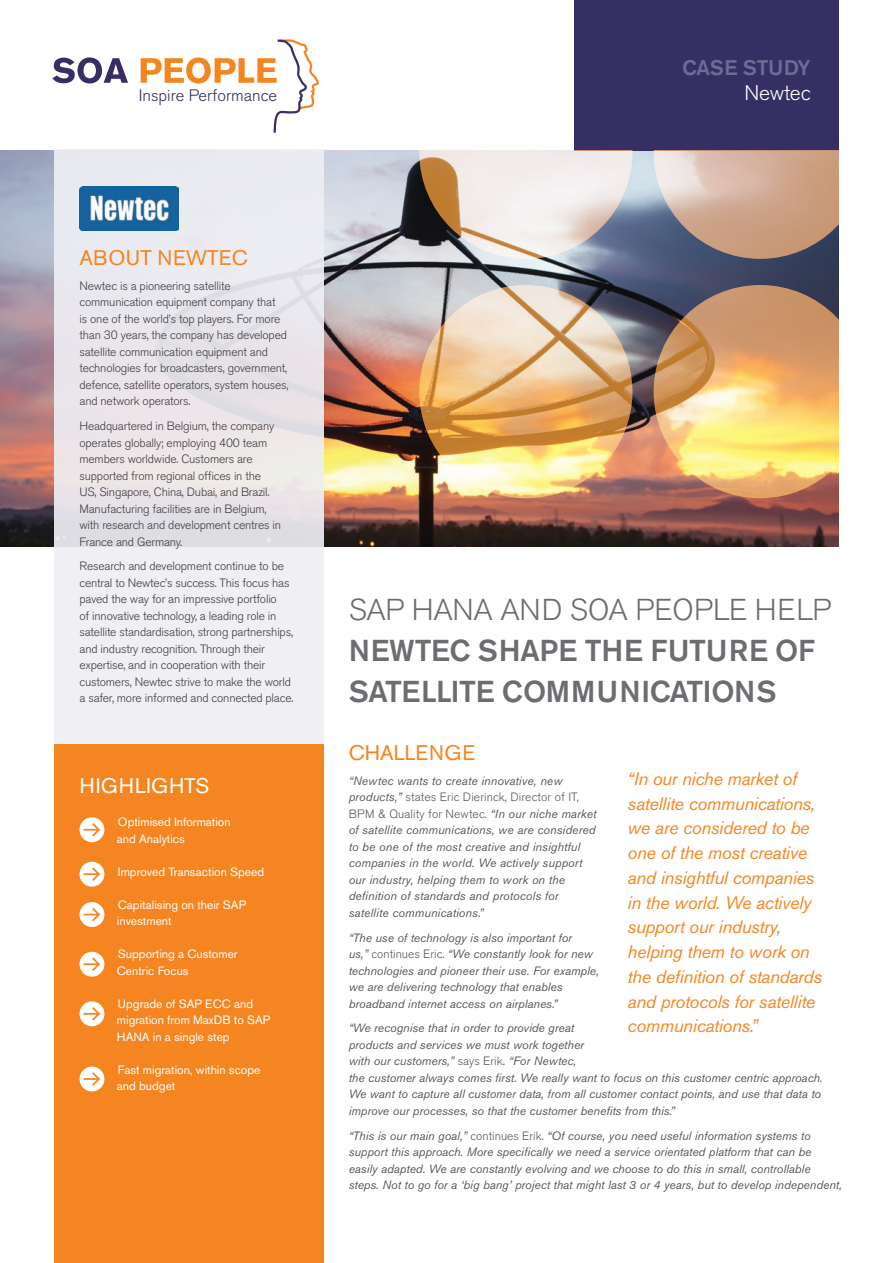
<style>
.page{position:relative;width:893px;height:1263px;background:#fff}
.page>*{position:absolute;margin:0;border:0;box-sizing:border-box;transform-origin:0 0}
.t1{font:500 30px/41.2px "Akzidenz Grotesk BE";letter-spacing:-.01em;color:#6c6d70}
.t2{font:300 30px "Akzidenz Grotesk BE";letter-spacing:-.01em;color:#6c6d70}
.t3{font:21px "Akzidenz Grotesk BE";color:#f58520}
.t4{font:21px "Akzidenz Grotesk BE";letter-spacing:.02em;color:#fff}
.t5{font:500 21px "Akzidenz Grotesk BE";letter-spacing:-.01em;color:#6f6b95}
.t6{font:300 21px "Akzidenz Grotesk BE";letter-spacing:-.01em;color:#fff}
.t7{font:italic 18px/24.8px "Akzidenz Grotesk BE";letter-spacing:-.015em;color:#f58520}
.t8{font:300 16.5px "Akzidenz Grotesk BE";color:#352f64}
.t9{font:italic 12px/16.5px "Akzidenz Grotesk BE";color:#57585a}
.t10{font:300 12px/16.5px "Akzidenz Grotesk BE";letter-spacing:-.015em;color:#3e3e3f}
.t11{font:12px/16.5px "Akzidenz Grotesk BE";color:#fff}
.s1{font-weight:300;font-style:normal}
</style>
<div class="page">
<img style="left:0;top:150px;width:839px;height:396px">
<div style="left:574px;top:0;width:265px;height:150px;background:#352f64"></div>
<div style="left:54px;top:150px;width:269px;height:622px;background:#eeeef4"></div>
<div style="left:54px;top:744px;width:269px;height:519px;background:#f58520"></div>
<svg style="left:419px;top:150px;width:213px;height:109px"></svg>
<svg style="left:419px;top:285px;width:213px;height:213px;background:#e8c38c"></svg>
<svg style="left:654px;top:150px;width:185px;height:109px;background:#bca092"></svg>
<svg style="left:654px;top:285px;width:185px;height:213px;background:#d4aa6f"></svg>
<svg style="left:52px;top:57px;width:76px;height:26px"></svg>
<svg style="left:141px;top:39px;width:178px;height:94px"></svg>
<div style="left:80px;top:817px;width:24px;height:25px;background:#fff;border-radius:50%"></div>
<svg style="left:84px;top:823px;width:16px;height:13px"></svg>
<div style="left:80px;top:902px;width:24px;height:25px;background:#fff;border-radius:50%"></div>
<svg style="left:84px;top:908px;width:16px;height:13px"></svg>
<div style="left:80px;top:952px;width:24px;height:25px;background:#fff;border-radius:50%"></div>
<svg style="left:84px;top:957px;width:16px;height:14px"></svg>
<div style="left:80px;top:1001px;width:24px;height:25px;background:#fff;border-radius:50%"></div>
<svg style="left:84px;top:1007px;width:16px;height:14px"></svg>
<div style="left:80px;top:1066px;width:24px;height:25px;background:#fff;border-radius:50%"></div>
<svg style="left:84px;top:1072px;width:16px;height:14px"></svg>
<div style="left:80px;top:862px;width:24px;height:25px;background:#fff;border-radius:50%"></div>
<svg style="left:84px;top:867px;width:16px;height:14px"></svg>
<img style="left:80px;top:186px;width:98px;height:45px">
<h3 class="t8" style="left:139px;top:86px;width:140px">Inspire Performance</h3>
<h2 class="t5" style="left:683px;top:55px;width:130px">CASE STUDY</h2>
<h2 class="t6" style="left:744px;top:81px;width:68px">Newtec</h2>
<h2 class="t3" style="left:80px;top:245px;width:170px">ABOUT NEWTEC</h2>
<p class="t10" style="left:80px;top:278px;width:211px">Newtec is a pioneering satellite communication equipment company that<br>is one of the world’s top players. For more than 30 years, the company has developed satellite communication equipment and technologies for broadcasters, government, defence, satellite operators, system houses, and network operators.</p>
<p class="t10" style="left:80px;top:418px;width:203px">Headquartered in Belgium, the company operates globally; employing 400 team members worldwide. Customers are supported from regional offices in the US, Singapore, China, Dubai, and Brazil.<br>Manufacturing facilities are in Belgium, with research and development centres in France and Germany.</p>
<p class="t10" style="left:80px;top:558px;width:215px">Research and development continue to be central to Newtec’s success. This focus has paved the way for an impressive portfolio<br>of innovative technology, a leading role in satellite standardisation, strong partnerships, and industry recognition. Through their expertise, and in cooperation with their customers, Newtec strive to make the world a safer, more informed and connected place.</p>
<h1 class="t2" style="left:349px;top:593px;width:484px">SAP HANA AND SOA PEOPLE HELP</h1>
<h1 class="t1" style="left:349px;top:630px;width:468px">NEWTEC SHAPE THE FUTURE OF<br>SATELLITE COMMUNICATIONS</h1>
<h2 class="t3" style="left:349px;top:740px;width:128px">CHALLENGE</h2>
<p class="t9" style="left:349px;top:772px;width:249px">“Newtec wants to create innovative, new products,” <span class="s1">states Eric Dierinck, Director of IT, BPM &amp; Quality for Newtec.</span> “In our niche market of satellite communications, we are considered to be one of the most creative and insightful companies in the world. We actively support our industry, helping them to work on the definition of standards and protocols for satellite communications.”</p>
<p class="t9" style="left:349px;top:929px;width:252px">“The use of technology is also important for<br>us,” <span class="s1">continues Eric.</span> “We constantly look for new technologies and pioneer their use. For example, we are delivering technology that enables broadband internet access on airplanes.”</p>
<p class="t9" style="left:349px;top:1020px;width:475px">“We recognise that in order to provide great<br>products and services we must work together<br>with our customers,” <span class="s1">says Erik</span>. “For Newtec,<br>the customer always comes first. We really want to focus on this customer centric approach.<br>We want to capture all customer data, from all customer contact points, and use that data to improve our processes, so that the customer benefits from this.”</p>
<p class="t9" style="left:349px;top:1127px;width:495px">“This is our main goal,” <span class="s1">continues Erik.</span> “Of course, you need useful information systems to support this approach. More specifically we need a service orientated platform that can be easily adapted. We are constantly evolving and we choose to do this in small, controllable steps. Not to go for a ‘big bang’ project that might last 3 or 4 years, but to develop independent,</p>
<h2 class="t4" style="left:80px;top:773px;width:131px">HIGHLIGHTS</h2>
<p class="t7" style="left:628px;top:766px;width:196px">“In our niche market of satellite communications, we are considered to be one of the most creative and insightful companies in the world. We actively support our industry, helping them to work on the definition of standards and protocols for satellite communications.”</p>
<p class="t11" style="left:117px;top:814px;width:115px">Optimised Information and Analytics</p>
<p class="t11" style="left:118px;top:863px;width:148px">Improved Transaction Speed</p>
<p class="t11" style="left:117px;top:896px;width:131px">Capitalising on their SAP investment</p>
<p class="t11" style="left:117px;top:946px;width:122px">Supporting a Customer<br>Centric Focus</p>
<p class="t11" style="left:117px;top:995px;width:155px">Upgrade of SAP ECC and migration from MaxDB to SAP<br>HANA in a single step</p>
<p class="t11" style="left:117px;top:1061px;width:145px">Fast migration, within scope and budget</p>
</div>
